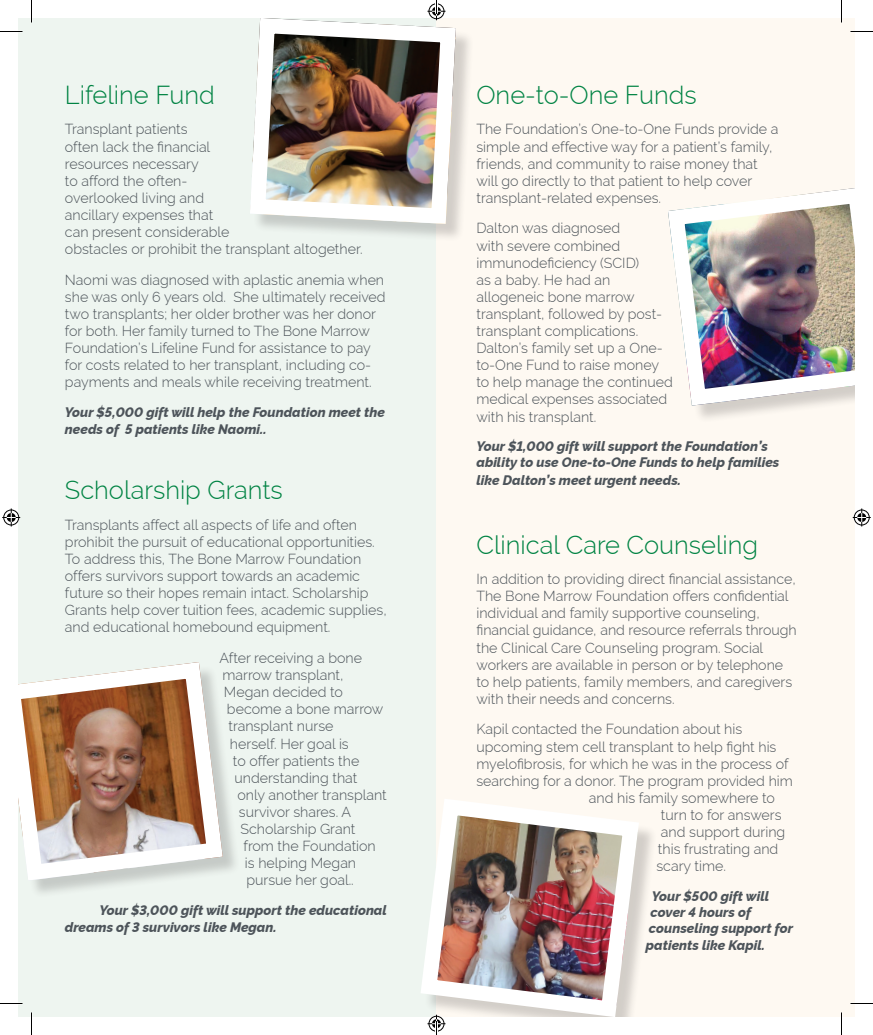
<style>
.page{position:relative;width:873px;height:1035px;background:#fff}
.page>*{position:absolute;margin:0;border:0;box-sizing:border-box;transform-origin:0 0}
.t1{font:300 25.5px "Raleway";color:#008343}
._4_Text{font:300 14.25px/17.1px "Raleway";color:#4d545a}
._4_Text-2{font:italic 800 13.5px/17.1px "Raleway";color:#4d545a}
</style>
<div class="page">
<div style="left:18px;top:18px;width:418px;height:999px;background:#eef5f0"></div>
<div style="left:436px;top:18px;width:419px;height:999px;background:#fef9f2"></div>
<div style="left:253px;top:21px;width:221px;height:221px;background:#231f20;opacity:.2"></div>
<img style="left:253px;top:21px;width:203px;height:203px">
<div style="left:250px;top:18px;width:206px;height:205px;border:15px solid #fff;border-radius:9px"></div>
<div style="left:18px;top:665px;width:223px;height:234px;background:#231f20;opacity:.2"></div>
<svg style="left:18px;top:663px;width:204px;height:217px;background:#bfa18e"></svg>
<div style="left:671px;top:190px;width:184px;height:234px;background:#231f20;opacity:.2"></div>
<img style="left:669px;top:188px;width:186px;height:217px">
<div style="left:423px;top:801px;width:234px;height:216px;background:#231f20;opacity:.2"></div>
<img style="left:437px;top:809px;width:201px;height:197px">
<div style="left:421px;top:800px;width:217px;height:216px;border:15px solid #fff;border-radius:22px"></div>
<svg style="left:0;top:31px;width:22px;height:1px"></svg>
<svg style="left:850px;top:31px;width:23px;height:1px"></svg>
<svg style="left:0;top:1003px;width:22px;height:1px"></svg>
<svg style="left:850px;top:1003px;width:23px;height:1px"></svg>
<svg style="left:31px;top:0;width:1px;height:22px"></svg>
<svg style="left:31px;top:1012px;width:1px;height:23px"></svg>
<svg style="left:841px;top:0;width:1px;height:22px"></svg>
<svg style="left:841px;top:1012px;width:1px;height:23px"></svg>
<svg style="left:2px;top:508px;width:18px;height:18px"></svg>
<svg style="left:853px;top:508px;width:18px;height:18px"></svg>
<svg style="left:428px;top:0;width:18px;height:20px"></svg>
<svg style="left:428px;top:1015px;width:18px;height:20px"></svg>
<p class="t1" style="left:65px;top:80px;width:151px">Lifeline Fund</p>
<p class="_4_Text" style="left:65px;top:121px;width:299px">Transplant patients<br>often lack the financial<br>resources necessary<br>to afford the often-<br>overlooked living and<br>ancillary expenses that<br>can present considerable<br>obstacles or prohibit the transplant altogether.</p>
<p class="_4_Text" style="left:65px;top:271px;width:322px">Naomi was diagnosed with aplastic anemia when she was only 6 years old. She ultimately received two transplants; her older brother was her donor for both. Her family turned to The Bone Marrow Foundation’s Lifeline Fund for assistance to pay for costs related to her transplant, including co&shy;payments and meals while receiving treatment.</p>
<p class="_4_Text-2" style="left:65px;top:404px;width:322px">Your $5,000 gift will help the Foundation meet the needs of 5 patients like Naomi..</p>
<p class="t1" style="left:65px;top:476px;width:219px">Scholarship Grants</p>
<p class="_4_Text" style="left:65px;top:516px;width:323px">Transplants affect all aspects of life and often prohibit the pursuit of educational opportunities.<br>To address this, The Bone Marrow Foundation offers survivors support towards an academic future so their hopes remain intact. Scholarship Grants help cover tuition fees, academic supplies, and educational homebound equipment.</p>
<p class="_4_Text" style="left:219px;top:650px;width:144px">After receiving a bone</p>
<p class="_4_Text" style="left:222px;top:667px;width:123px">marrow transplant,</p>
<p class="_4_Text" style="left:224px;top:684px;width:121px">Megan decided to</p>
<p class="_4_Text" style="left:227px;top:701px;width:158px">become a bone marrow</p>
<p class="_4_Text" style="left:228px;top:718px;width:107px">transplant nurse</p>
<p class="_4_Text" style="left:230px;top:735px;width:120px">herself. Her goal is</p>
<p class="_4_Text" style="left:233px;top:752px;width:128px">to offer patients the</p>
<p class="_4_Text" style="left:234px;top:769px;width:124px">understanding that</p>
<p class="_4_Text" style="left:237px;top:786px;width:151px">only another transplant</p>
<p class="_4_Text" style="left:239px;top:803px;width:114px">survivor shares. A</p>
<p class="_4_Text" style="left:240px;top:821px;width:116px">Scholarship Grant</p>
<p class="_4_Text" style="left:243px;top:838px;width:134px">from the Foundation</p>
<p class="_4_Text" style="left:245px;top:855px;width:113px">is helping Megan</p>
<p class="_4_Text" style="left:246px;top:872px;width:109px">pursue her goal..</p>
<p class="_4_Text-2" style="left:65px;top:902px;width:323px;text-indent:34px">Your $3,000 gift will support the educational dreams of 3 survivors like Megan.</p>
<p class="t1" style="left:476px;top:80px;width:222px">One-to-One Funds</p>
<p class="_4_Text" style="left:476px;top:121px;width:303px">The Foundation’s One-to-One Funds provide a simple and effective way for a patient’s family, friends, and community to raise money that will go directly to that patient to help cover transplant-related expenses.</p>
<p class="_4_Text" style="left:476px;top:220px;width:198px">Dalton was diagnosed<br>with severe combined immunodeficiency (SCID)<br>as a baby. He had an allogeneic bone marrow transplant, followed by post&shy;transplant complications.<br>Dalton’s family set up a One&shy;to-One Fund to raise money to help manage the continued medical expenses associated with his transplant.</p>
<p class="_4_Text-2" style="left:476px;top:438px;width:305px;line-height:16.6px">Your $1,000 gift will support the Foundation’s ability to use One-to-One Funds to help families like Dalton’s meet urgent needs.</p>
<p class="t1" style="left:476px;top:530px;width:283px">Clinical Care Counseling</p>
<p class="_4_Text" style="left:476px;top:571px;width:322px">In addition to providing direct financial assistance, The Bone Marrow Foundation offers confidential individual and family supportive counseling, financial guidance, and resource referrals through the Clinical Care Counseling program. Social workers are available in person or by telephone to help patients, family members, and caregivers with their needs and concerns.</p>
<p class="_4_Text" style="left:476px;top:721px;width:267px">Kapil contacted the Foundation about his</p>
<p class="_4_Text" style="left:476px;top:738px;width:302px">upcoming stem cell transplant to help fight his</p>
<p class="_4_Text" style="left:476px;top:755px;width:314px">myelofibrosis, for which he was in the process of</p>
<p class="_4_Text" style="left:476px;top:772px;width:318px">searching for a donor. The program provided him</p>
<p class="_4_Text" style="left:589px;top:789px;width:188px">and his family somewhere to</p>
<p class="_4_Text" style="left:661px;top:806px;width:122px">turn to for answers</p>
<p class="_4_Text" style="left:661px;top:824px;width:126px">and support during</p>
<p class="_4_Text" style="left:658px;top:841px;width:122px">this frustrating and</p>
<p class="_4_Text" style="left:656px;top:858px;width:71px">scary time.</p>
<p class="_4_Text-2" style="left:652px;top:888px;width:119px">Your $500 gift will</p>
<p class="_4_Text-2" style="left:650px;top:904px;width:102px">cover 4 hours of</p>
<p class="_4_Text-2" style="left:649px;top:920px;width:146px">counseling support for</p>
<p class="_4_Text-2" style="left:646px;top:936px;width:121px">patients like Kapil.</p>
</div>
